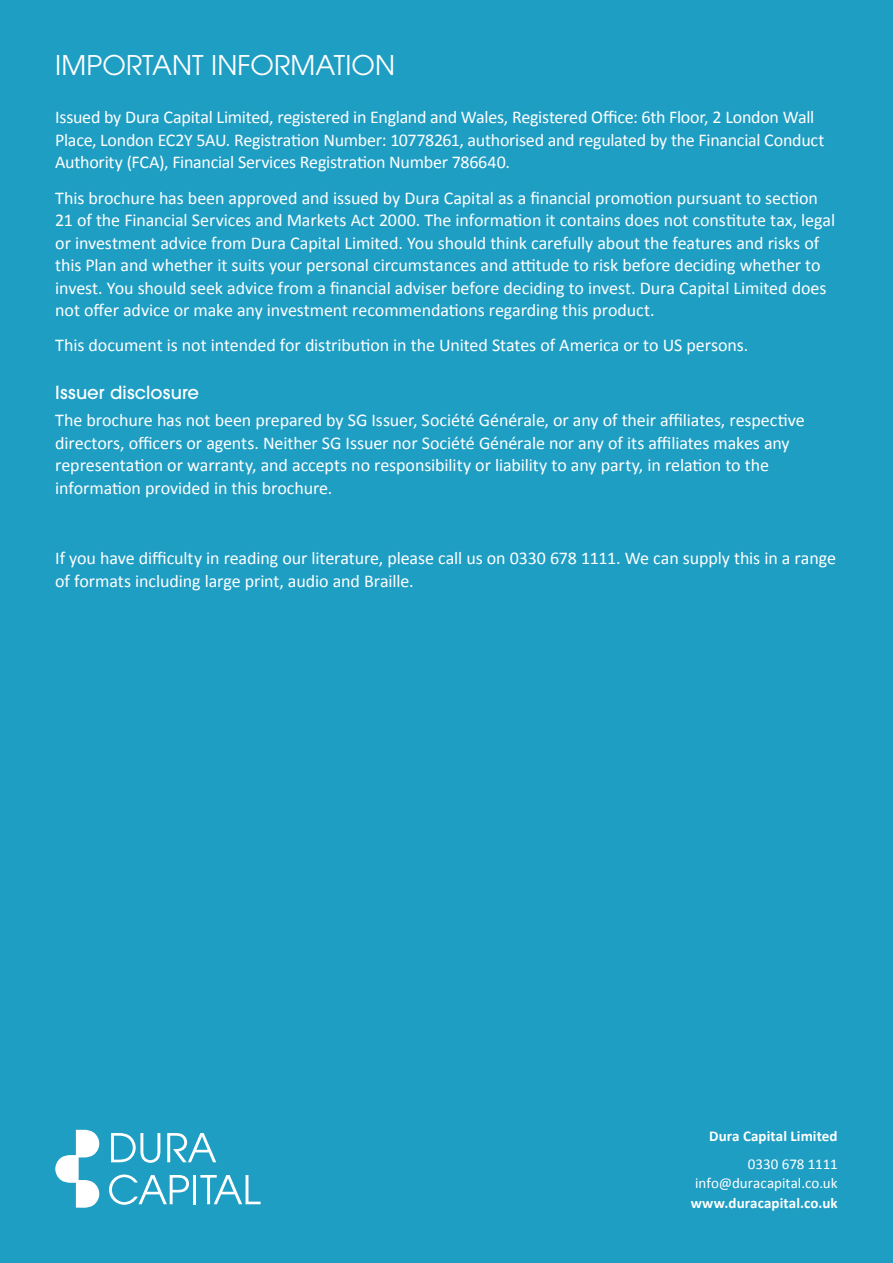
<style>
.page{position:relative;width:893px;height:1263px;background:#1f9ec4}
.page>*{position:absolute;margin:0;border:0;box-sizing:border-box;transform-origin:0 0}
.t1{font:27px "ITC Avant Garde Pro";color:#fff}
.t2{font:18px/22.5px "Calibri";letter-spacing:-.005em;color:#fff}
.t3{font:500 18px "ITC Avant Garde Pro";letter-spacing:.005em;color:#fff}
.t4{font:700 15px "Calibri";letter-spacing:.005em;color:#fff}
.t5{font:15px/19.5px "Calibri";color:#fff;text-align:right}
</style>
<div class="page">
<svg style="left:55px;top:1130px;width:44px;height:78px"></svg>
<svg style="left:111px;top:1133px;width:49px;height:30px"></svg>
<svg style="left:167px;top:1133px;width:49px;height:29px"></svg>
<svg style="left:109px;top:1174px;width:80px;height:31px"></svg>
<hr style="left:193px;top:1175px;width:3px;height:29px;background:#fff">
<svg style="left:200px;top:1175px;width:61px;height:29px"></svg>
<h1 class="t1" style="left:55px;top:49px;width:341px">IMPORTANT INFORMATION</h1>
<p class="t2" style="left:55px;top:105px;width:771px">Issued by Dura Capital Limited, registered in England and Wales, Registered Office: 6th Floor, 2 London Wall<br>Place, London EC2Y 5AU. Registration Number: 10778261, authorised and regulated by the Financial Conduct<br>Authority (FCA), Financial Services Registration Number 786640.</p>
<p class="t2" style="left:55px;top:185px;width:781px">This brochure has been approved and issued by Dura Capital as a financial promotion pursuant to section 21 of the Financial Services and Markets Act 2000. The information it contains does not constitute tax, legal or investment advice from Dura Capital Limited. You should think carefully about the features and risks of this Plan and whether it suits your personal circumstances and attitude to risk before deciding whether to invest. You should seek advice from a financial adviser before deciding to invest. Dura Capital Limited does not offer advice or make any investment recommendations regarding this product.</p>
<p class="t2" style="left:55px;top:333px;width:695px">This document is not intended for distribution in the United States of America or to US persons.</p>
<p class="t3" style="left:55px;top:381px;width:145px">Issuer disclosure</p>
<p class="t2" style="left:55px;top:408px;width:751px">The brochure has not been prepared by SG Issuer, Société Générale, or any of their affiliates, respective directors, officers or agents. Neither SG Issuer nor Société Générale nor any of its affiliates makes any representation or warranty, and accepts no responsibility or liability to any party, in relation to the information provided in this brochure.</p>
<p class="t2" style="left:55px;top:546px;width:782px">If you have difficulty in reading our literature, please call us on 0330 678 1111. We can supply this in a range of formats including large print, audio and Braille.</p>
<p class="t4" style="left:709px;top:1126px;width:130px">Dura Capital Limited</p>
<p class="t5" style="left:695px;top:1153px;width:144px">0330 678 1111 info@duracapital.co.uk</p>
<p class="t4" style="left:691px;top:1193px;width:148px">www.duracapital.co.uk</p>
</div>
